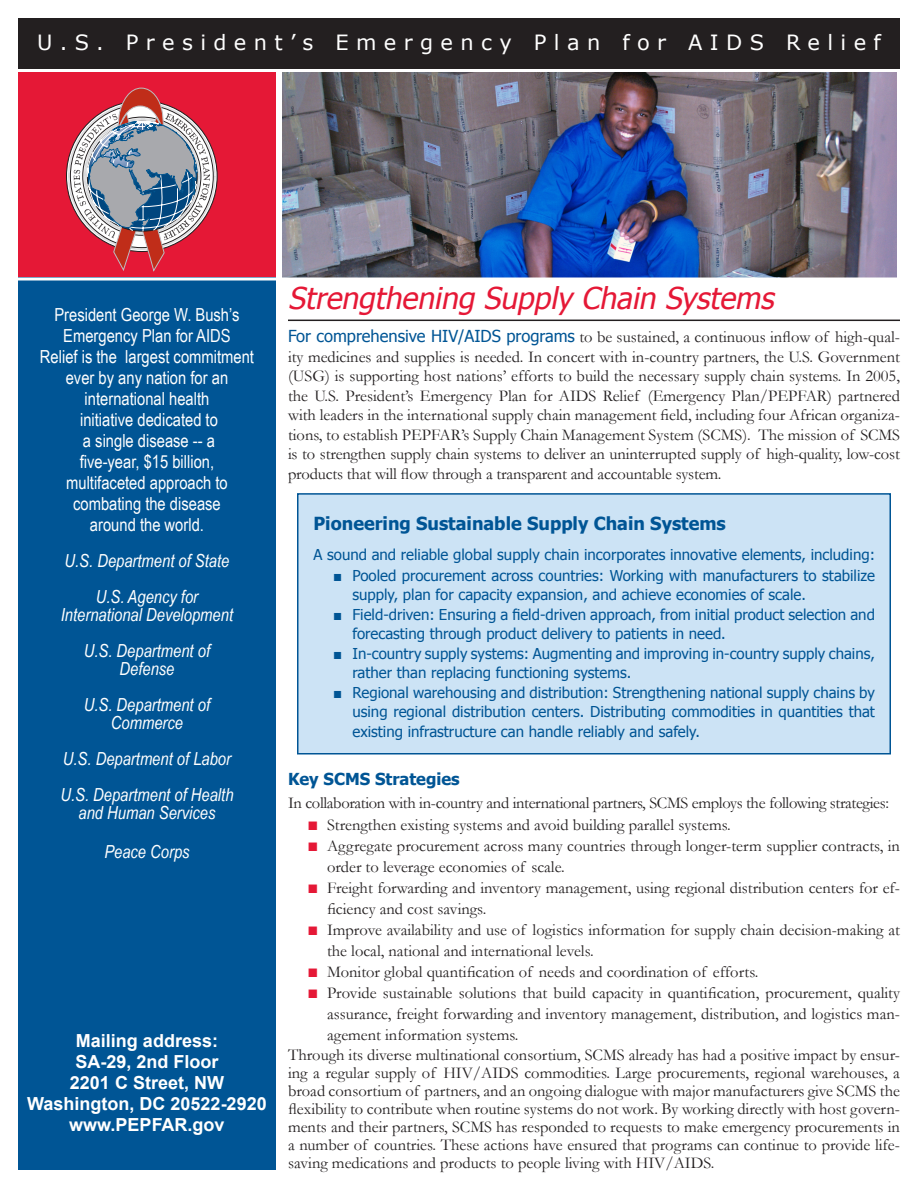
<style>
.page{position:relative;width:918px;height:1188px;background:#fff}
.page>*{position:absolute;margin:0;border:0;box-sizing:border-box;transform-origin:0 0}
.t1{font:italic 30px "Tahoma";color:#e51836}
.t2{font:21px "MS Reference Sans Serif";letter-spacing:.35em;color:#fff}
.t3{font:18px "Arial Narrow";color:#fff}
.t4{font:italic 18px "Arial Narrow";color:#fff}
.t5{font:700 18px "Arial";color:#fff}
.t6{font:700 18px "Tahoma";color:#005595}
.t7{font:18px/21px "Garamond";color:#e51836}
.Examples_Bullet{font:16.5px/19.5px "Garamond";color:#231f20;text-align:justify}
.Examples_Bullet-2{font:16.5px "Garamond";letter-spacing:-.02em;color:#231f20}
.t8{font:700 16.5px "Tahoma";color:#005595}
.Blue_Box_Bullet{font:15px/19.5px "Tahoma";color:#005595}
.t9{font:15px "Garamond";color:#005595}
.s1{font-family:"Tahoma";color:#005595}
</style>
<div class="page">
<img style="left:282px;top:72px;width:614px;height:206px">
<div style="left:18px;top:70px;width:259px;height:208px;background:#e51836"></div>
<div style="left:18px;top:278px;width:258px;height:892px;background:#005595"></div>
<div style="left:19px;top:19px;width:880px;height:51px;background:#231f20"></div>
<div style="left:18px;top:18px;width:882px;height:53px;border:2px solid #231f20"></div>
<hr style="left:18px;top:69px;width:882px;height:3px;background:#fff">
<hr style="left:10px;top:278px;width:894px;height:2px;background:#fff">
<hr style="left:276px;top:69px;width:3px;height:213px;background:#fff">
<svg style="left:74px;top:88px;width:136px;height:183px"></svg>
<div style="left:298px;top:494px;width:592px;height:260px;background:#cce3f5"></div>
<div style="left:297px;top:493px;width:594px;height:261px;border:2px solid #005595"></div>
<hr style="left:288px;top:320px;width:612px;height:1px;background:#231f20">
<p class="t2" style="left:37px;top:29px;width:845px">U.S. President’s Emergency Plan for AIDS Relief</p>
<p class="t3" style="left:54px;top:302px;width:187px">President George W. Bush’s</p>
<p class="t3" style="left:63px;top:323px;width:169px">Emergency Plan for AIDS</p>
<p class="t3" style="left:40px;top:344px;width:216px">Relief is the largest commitment</p>
<p class="t3" style="left:66px;top:365px;width:164px">ever by any nation for an</p>
<p class="t3" style="left:85px;top:386px;width:126px">international health</p>
<p class="t3" style="left:80px;top:407px;width:139px">initiative dedicated to</p>
<p class="t3" style="left:83px;top:428px;width:134px">a single disease -- a</p>
<p class="t3" style="left:80px;top:449px;width:136px">five-year, $15 billion,</p>
<p class="t3" style="left:66px;top:470px;width:163px">multifaceted approach to</p>
<p class="t3" style="left:73px;top:491px;width:149px">combating the disease</p>
<p class="t3" style="left:90px;top:512px;width:116px">around the world.</p>
<p class="t4" style="left:65px;top:548px;width:166px">U.S. Department of State</p>
<p class="t4" style="left:96px;top:584px;width:104px">U.S. Agency for</p>
<p class="t4" style="left:61px;top:602px;width:174px">International Development</p>
<p class="t4" style="left:84px;top:638px;width:128px">U.S. Department of</p>
<p class="t4" style="left:120px;top:656px;width:56px">Defense</p>
<p class="t4" style="left:84px;top:692px;width:128px">U.S. Department of</p>
<p class="t4" style="left:111px;top:710px;width:74px">Commerce</p>
<p class="t4" style="left:63px;top:746px;width:170px">U.S. Department of Labor</p>
<p class="t4" style="left:60px;top:782px;width:175px">U.S. Department of Health</p>
<p class="t4" style="left:78px;top:800px;width:138px">and Human Services</p>
<p class="t4" style="left:104px;top:839px;width:87px">Peace Corps</p>
<p class="t5" style="left:76px;top:1029px;width:144px">Mailing address:</p>
<p class="t5" style="left:75px;top:1050px;width:145px">SA-29, 2nd Floor</p>
<p class="t5" style="left:70px;top:1071px;width:156px">2201 C Street, NW</p>
<p class="t5" style="left:27px;top:1092px;width:241px">Washington, DC 20522-2920</p>
<p class="t5" style="left:69px;top:1113px;width:157px">www.PEPFAR.gov</p>
<p class="t1" style="left:288px;top:278px;width:494px">Strengthening Supply Chain Systems</p>
<p class="Examples_Bullet" style="left:288px;top:327px;width:614px"><span class="s1">For comprehensive HIV/AIDS programs</span> to be sustained, a continuous inflow of high-qual&shy;ity medicines and supplies is needed. In concert with in-country partners, the U.S. Government (USG) is supporting host nations’ efforts to build the necessary supply chain systems. In 2005, the U.S. President’s Emergency Plan for AIDS Relief (Emergency Plan/PEPFAR) partnered with leaders in the international supply chain management field, including four African organiza&shy;tions, to establish PEPFAR’s Supply Chain Management System (SCMS). The mission of SCMS is to strengthen supply chain systems to deliver an uninterrupted supply of high-quality, low-cost products that will flow through a transparent and accountable system.</p>
<p class="t6" style="left:314px;top:511px;width:414px">Pioneering Sustainable Supply Chain Systems</p>
<p class="Blue_Box_Bullet" style="left:314px;top:544px;width:563px">A sound and reliable global supply chain incorporates innovative elements, including:</p>
<p class="Blue_Box_Bullet" style="left:352px;top:565px;width:524px">Pooled procurement across countries: Working with manufacturers to stabilize supply, plan for capacity expansion, and achieve economies of scale.</p>
<p class="Blue_Box_Bullet" style="left:352px;top:604px;width:524px">Field-driven: Ensuring a field-driven approach, from initial product selection and forecasting through product delivery to patients in need.</p>
<p class="Blue_Box_Bullet" style="left:352px;top:643px;width:524px">In-country supply systems: Augmenting and improving in-country supply chains, rather than replacing functioning systems.</p>
<p class="Blue_Box_Bullet" style="left:352px;top:682px;width:524px;text-align:justify">Regional warehousing and distribution: Strengthening national supply chains by using regional distribution centers. Distributing commodities in quantities that existing infrastructure can handle reliably and safely.</p>
<p class="t9" style="left:333px;top:566px;width:11px">■</p>
<p class="t9" style="left:333px;top:605px;width:11px">■</p>
<p class="t9" style="left:333px;top:644px;width:11px">■</p>
<p class="t9" style="left:333px;top:683px;width:11px">■</p>
<p class="t8" style="left:288px;top:768px;width:173px">Key SCMS Strategies</p>
<p class="Examples_Bullet-2" style="left:288px;top:791px;width:602px">In collaboration with in-country and international partners, SCMS employs the following strategies:</p>
<p class="Examples_Bullet" style="left:327px;top:815px;width:405px">Strengthen existing systems and avoid building parallel systems.</p>
<p class="Examples_Bullet" style="left:327px;top:835px;width:574px;line-height:21px">Aggregate procurement across many countries through longer-term supplier contracts, in order to leverage economies of scale.</p>
<p class="Examples_Bullet" style="left:327px;top:877px;width:575px;line-height:21px">Freight forwarding and inventory management, using regional distribution centers for ef&shy;ficiency and cost savings.</p>
<p class="Examples_Bullet" style="left:327px;top:919px;width:575px;line-height:21px">Improve availability and use of logistics information for supply chain decision-making at the local, national and international levels.</p>
<p class="Examples_Bullet" style="left:327px;top:962px;width:433px">Monitor global quantification of needs and coordination of efforts.</p>
<p class="Examples_Bullet" style="left:327px;top:982px;width:575px;line-height:21px">Provide sustainable solutions that build capacity in quantification, procurement, quality assurance, freight forwarding and inventory management, distribution, and logistics man&shy;agement information systems.</p>
<p class="t7" style="left:308px;top:814px;width:12px">■ ■</p>
<p class="t7" style="left:308px;top:877px;width:12px">■</p>
<p class="t7" style="left:308px;top:919px;width:12px">■</p>
<p class="t7" style="left:308px;top:961px;width:12px">■ ■</p>
<p class="Examples_Bullet" style="left:288px;top:1046px;width:614px;line-height:18px">Through its diverse multinational consortium, SCMS already has had a positive impact by ensur&shy;ing a regular supply of HIV/AIDS commodities. Large procurements, regional warehouses, a broad consortium of partners, and an ongoing dialogue with major manufacturers give SCMS the flexibility to contribute when routine systems do not work. By working directly with host govern&shy;ments and their partners, SCMS has responded to requests to make emergency procurements in a number of countries. These actions have ensured that programs can continue to provide life&shy;saving medications and products to people living with HIV/AIDS.</p>
</div>
